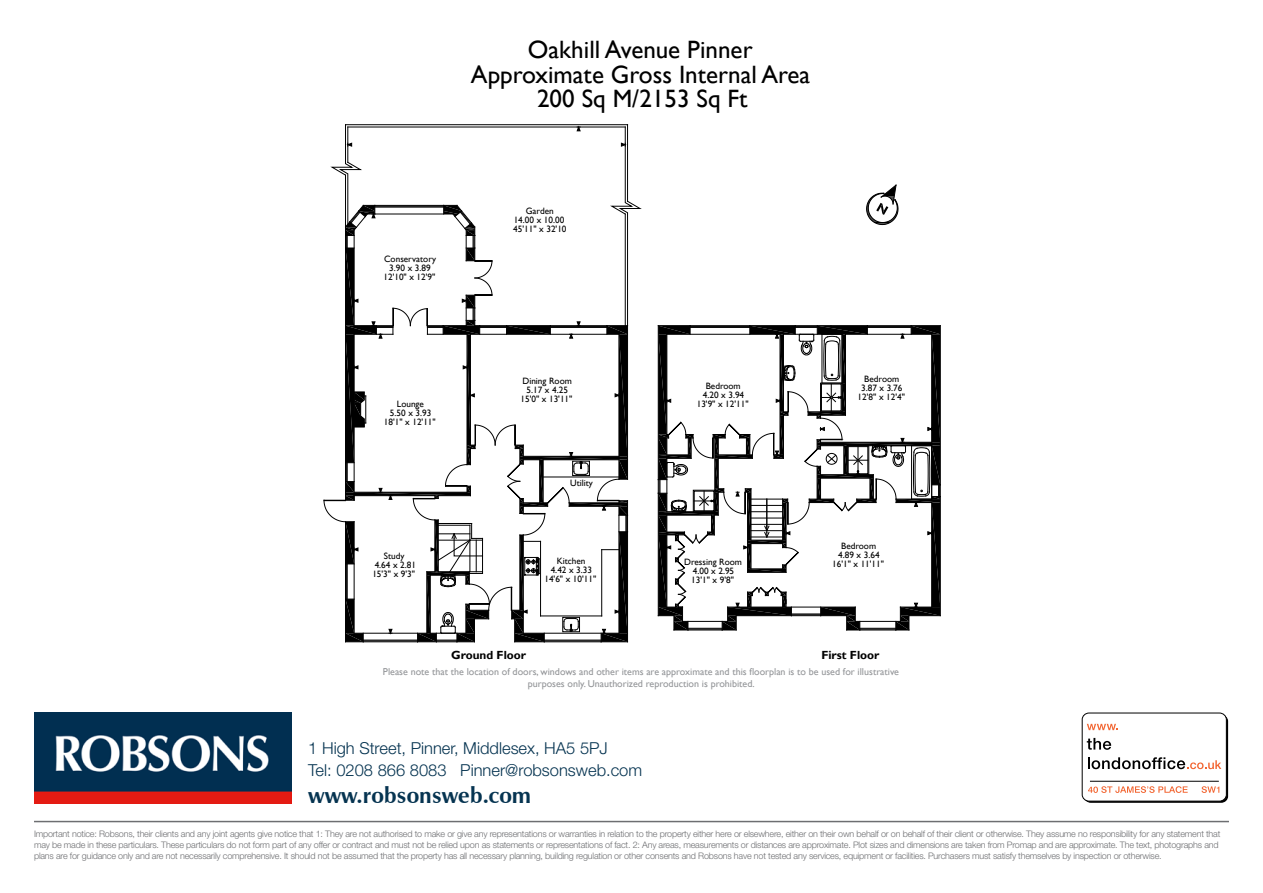
<style>
.page{position:relative;width:1263px;height:893px;background:#fff}
.page>*{position:absolute;margin:0;border:0;box-sizing:border-box;transform-origin:0 0}
.t1{font:25.05px/24.5px "Gill Sans";color:#000;text-align:center}
.t2{font:700 22.5px "Zapf Humanist 601 BT";color:#063451}
.t3{font:300 16.5px "Helvetica Neue LT Std";color:#063451}
.t4{font:700 11.7px "Gill Sans";color:#000}
.t5{font:10.05px/11.4px "Gill Sans";color:#939598;text-align:center}
.t6{font:9.15px/9px "Gill Sans";color:#000;text-align:center}
.t7{font:300 9px/10.8px "Helvetica Neue LT Std";letter-spacing:-.02em;color:#6d6e71}
</style>
<div class="page">
<hr style="left:34px;top:821px;width:1195px;height:1px;background:#6d6e71">
<img style="left:34px;top:712px;width:257px;height:92px">
<svg style="left:866px;top:184px;width:33px;height:41px"></svg>
<svg style="left:658px;top:325px;width:283px;height:306px"></svg>
<svg style="left:324px;top:124px;width:318px;height:518px"></svg>
<div style="left:1084px;top:715px;width:144px;height:88px;background:#0b0b0b;border-radius:7px"></div>
<div style="left:1082px;top:713px;width:144px;height:88px;background:#fff;border-radius:7px"></div>
<div style="left:1082px;top:713px;width:144px;height:88px;border:1px solid #000;border-radius:7px"></div>
<svg style="left:1087px;top:724px;width:31px;height:6px"></svg>
<svg style="left:1087px;top:738px;width:24px;height:12px"></svg>
<svg style="left:1088px;top:757px;width:133px;height:12px"></svg>
<hr style="left:1090px;top:781px;width:129px;height:1px;background:#000">
<svg style="left:1088px;top:786px;width:100px;height:7px"></svg>
<svg style="left:1201px;top:786px;width:18px;height:7px"></svg>
<h1 class="t1" style="left:471px;top:38px;width:341px">Oakhill Avenue Pinner<br>Approximate Gross Internal Area<br>200 Sq M/2153 Sq Ft</h1>
<p class="t6" style="left:383px;top:254px;width:54px">Conservatory<br>3.90 x 3.89<br>12'10" x 12'9"</p>
<p class="t6" style="left:384px;top:400px;width:53px">Lounge<br>5.50 x 3.93<br>18'1" x 12'11"</p>
<p class="t6" style="left:372px;top:551px;width:45px">Study<br>4.64 x 2.81<br>15'3" x 9'3"</p>
<p class="t6" style="left:513px;top:207px;width:55px">Garden<br>14.00 x 10.00<br>45'11" x 32'10</p>
<p class="t6" style="left:520px;top:376px;width:53px">Dining Room<br>5.17 x 4.25<br>15'0" x 13'11"</p>
<p class="t6" style="left:570px;top:479px;width:24px">Utility</p>
<p class="t6" style="left:544px;top:556px;width:53px">Kitchen<br>4.42 x 3.33<br>14'6" x 10'11"</p>
<p class="t6" style="left:697px;top:381px;width:53px">Bedroom<br>4.20 x 3.94<br>13'9" x 12'11"</p>
<p class="t6" style="left:684px;top:557px;width:59px">Dressing Room<br>4.00 x 2.95<br>13'1" x 9'8"</p>
<p class="t6" style="left:858px;top:375px;width:49px">Bedroom<br>3.87 x 3.76<br>12'8" x 12'4"</p>
<p class="t6" style="left:832px;top:541px;width:53px">Bedroom<br>4.89 x 3.64<br>16'1" x 11'11"</p>
<p class="t4" style="left:451px;top:648px;width:76px">Ground Floor</p>
<p class="t4" style="left:821px;top:648px;width:60px">First Floor</p>
<p class="t5" style="left:383px;top:666px;width:518px">Please note that the location of doors, windows and other items are approximate and this floorplan is to be used for illustrative purposes only. Unauthorized reproduction is prohibited.</p>
<h3 class="t3" style="left:308px;top:738px;width:301px">1 High Street, Pinner, Middlesex, HA5 5PJ</h3>
<h3 class="t3" style="left:308px;top:760px;width:335px">Tel: 0208 866 8083 Pinner@robsonsweb.com</h3>
<h2 class="t2" style="left:308px;top:781px;width:225px">www.robsonsweb.com</h2>
<p class="t7" style="left:34px;top:828px;width:1188px">Important notice: Robsons, their clients and any joint agents give notice that 1: They are not authorised to make or give any representations or warranties in relation to the property either here or elsewhere, either on their own behalf or on behalf of their client or otherwise. They assume no responsibility for any statement that may be made in these particulars. These particulars do not form part of any offer or contract and must not be relied upon as statements or representations of fact. 2: Any areas, measurements or distances are approximate. Plot sizes and dimensions are taken from Promap and are approximate. The text, photographs and plans are for guidance only and are not necessarily comprehensive. It should not be assumed that the property has all necessary planning, building regulation or other consents and Robsons have not tested any services, equipment or facilities. Purchasers must satisfy themselves by inspection or otherwise.</p>
</div>
